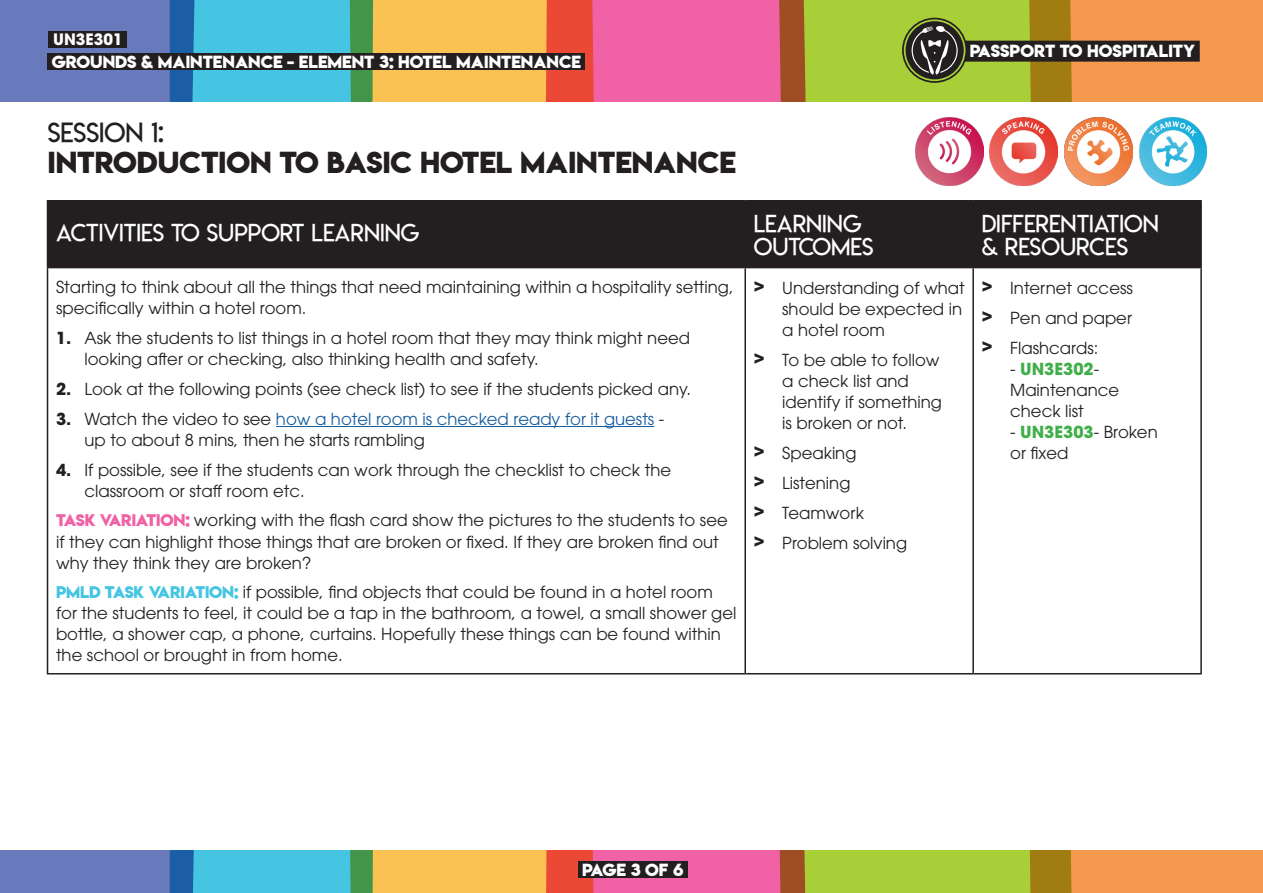
<style>
.page{position:relative;width:1263px;height:893px;background:#fff}
.page>*{position:absolute;margin:0;border:0;box-sizing:border-box;transform-origin:0 0}
.t1{font:27px "Lemon Milkbold";color:#231f20}
.t2{font:27px "Lemon Milklight";color:#231f20}
.t3{font:24px/22.5px "Lemon Milklight";color:#fff}
.t4{font:16.5px/21px "ITC Avant Garde Pro";color:#231f20}
.t5{font:700 16.5px "ITC Avant Garde Pro";color:#40ae49}
.t6{font:15.6px "Lemon Milkbold";color:#fff}
.t7{font:700 15.6px "ITC Avant Garde Pro";color:#fff}
.s1{font-weight:700}
.s2{color:#175d9e}
.s3{font-family:"Lemon Milkbold";font-size:15px;color:#f061a5}
.s4{font-family:"Lemon Milkbold";font-size:15px;color:#45c5e2}
.s5{font-weight:400;color:#231f20}
.s6{font-weight:700;color:#40ae49}
</style>
<div class="page">
<div style="left:48px;top:201px;width:697px;height:67px;background:#231f20"></div>
<div style="left:745px;top:201px;width:228px;height:67px;background:#231f20"></div>
<div style="left:973px;top:201px;width:228px;height:67px;background:#231f20"></div>
<hr style="left:47px;top:200px;width:698px;height:1px;background:#231f20">
<hr style="left:47px;top:201px;width:1px;height:66px;background:#231f20">
<hr style="left:745px;top:200px;width:228px;height:1px;background:#231f20">
<hr style="left:973px;top:200px;width:229px;height:1px;background:#231f20">
<hr style="left:1200px;top:201px;width:2px;height:66px;background:#231f20">
<hr style="left:47px;top:267px;width:698px;height:1px;background:#231f20">
<hr style="left:47px;top:268px;width:1px;height:405px;background:#231f20">
<hr style="left:744px;top:268px;width:2px;height:405px;background:#231f20">
<hr style="left:973px;top:267px;width:229px;height:1px;background:#231f20">
<hr style="left:972px;top:268px;width:2px;height:405px;background:#231f20">
<hr style="left:1200px;top:268px;width:2px;height:405px;background:#231f20">
<hr style="left:47px;top:673px;width:698px;height:1px;background:#231f20">
<hr style="left:745px;top:673px;width:228px;height:1px;background:#231f20">
<hr style="left:973px;top:673px;width:229px;height:1px;background:#231f20">
<hr style="left:276px;top:426px;width:378px;height:1px;background:#175d9e">
<img style="left:1065px;top:118px;width:67px;height:67px">
<img style="left:915px;top:118px;width:68px;height:67px">
<svg style="left:0;top:851px;width:1263px;height:42px;background:#af9c75"></svg>
<div style="left:578px;top:862px;width:110px;height:16px;background:#231f20"></div>
<svg style="left:0;top:0;width:1263px;height:102px;background:#ac9172"></svg>
<div style="left:902px;top:18px;width:65px;height:65px;border:2px solid #231f20;border-radius:50%"></div>
<img style="left:1139px;top:118px;width:68px;height:67px">
<img style="left:990px;top:118px;width:67px;height:67px">
<div style="left:48px;top:53px;width:537px;height:17px;background:#231f20"></div>
<div style="left:49px;top:31px;width:78px;height:17px;background:#231f20"></div>
<p class="t7" style="left:53px;top:29px;width:71px">UN3E301</p>
<p class="t7" style="left:76px;top:29px;width:27px">Ind</p>
<p class="t6" style="left:52px;top:50px;width:531px">GROUNDS &amp; MAINTENANCE - ELEMENT 3: HOTEL MAINTENANCE</p>
<p class="t2" style="left:48px;top:115px;width:118px">SESSION 1:</p>
<h1 class="t1" style="left:48px;top:143px;width:689px">INTRODUCTION TO BASIC HOTEL MAINTENANCE</h1>
<p class="t6" style="left:970px;top:40px;width:227px">PASSPORT TO HOSPITALITY</p>
<p class="t3" style="left:56px;top:221px;width:365px">ACTIVITIES TO SUPPORT LEARNING</p>
<p class="t3" style="left:754px;top:213px;width:121px">LEARNING<br>OUTCOMES</p>
<p class="t3" style="left:982px;top:213px;width:179px">DIFFERENTIATION &amp; RESOURCES</p>
<p class="t4" style="left:56px;top:276px;width:679px">Starting to think about all the things that need maintaining within a hospitality setting, specifically within a hotel room.</p>
<p class="t4" style="left:85px;top:327px;width:607px;text-indent:-28px"><span class="s1">1.</span> Ask the students to list things in a hotel room that they may think might need looking after or checking, also thinking health and safety.</p>
<p class="t4" style="left:56px;top:378px;width:637px"><span class="s1">2.</span> Look at the following points (see check list) to see if the students picked any.</p>
<p class="t4" style="left:85px;top:408px;width:581px;text-indent:-28px"><span class="s1">3.</span> Watch the video to see <span class="s2">how a hotel room is checked ready for it guests</span> - up to about 8 mins, then he starts rambling</p>
<p class="t4" style="left:85px;top:459px;width:588px;text-indent:-28px"><span class="s1">4.</span> If possible, see if the students can work through the checklist to check the classroom or staff room etc.</p>
<p class="t4" style="left:56px;top:510px;width:673px"><span class="s3">TASK VARIATION:</span> working with the flash card show the pictures to the students to see if they can highlight those things that are broken or fixed. If they are broken find out why they think they are broken?</p>
<p class="t4" style="left:56px;top:581px;width:682px"><span class="s4">PMLD TASK VARIATION:</span> if possible, find objects that could be found in a hotel room for the students to feel, it could be a tap in the bathroom, a towel, a small shower gel bottle, a shower cap, a phone, curtains. Hopefully these things can be found within the school or brought in from home.</p>
<p class="t4" style="left:782px;top:277px;width:184px;text-indent:-29px"><sup>&gt;</sup> Understanding of what should be expected in a hotel room</p>
<p class="t4" style="left:782px;top:349px;width:161px;text-indent:-29px"><sup>&gt;</sup> To be able to follow a check list and identify if something is broken or not.</p>
<p class="t4" style="left:754px;top:442px;width:104px"><sup>&gt;</sup> Speaking</p>
<p class="t4" style="left:754px;top:472px;width:98px"><sup>&gt;</sup> Listening</p>
<p class="t4" style="left:754px;top:502px;width:112px"><sup>&gt;</sup> Teamwork</p>
<p class="t4" style="left:754px;top:532px;width:155px"><sup>&gt;</sup> Problem solving</p>
<p class="t4" style="left:982px;top:272px;width:153px;line-height:30.2px;text-align:justify"><sup>&gt;</sup> Internet access <sup>&gt;</sup> Pen and paper <sup>&gt;</sup> Flashcards:</p>
<p class="t5" style="left:1010px;top:358px;width:91px"><span class="s5">-</span> UN3E302<span class="s5">-</span></p>
<p class="t4" style="left:1010px;top:379px;width:110px">Maintenance check list</p>
<p class="t4" style="left:1010px;top:421px;width:149px">- <span class="s6">UN3E303</span>- Broken or fixed</p>
<p class="t6" style="left:582px;top:859px;width:103px">PAGE 3 OF 6</p>
</div>
